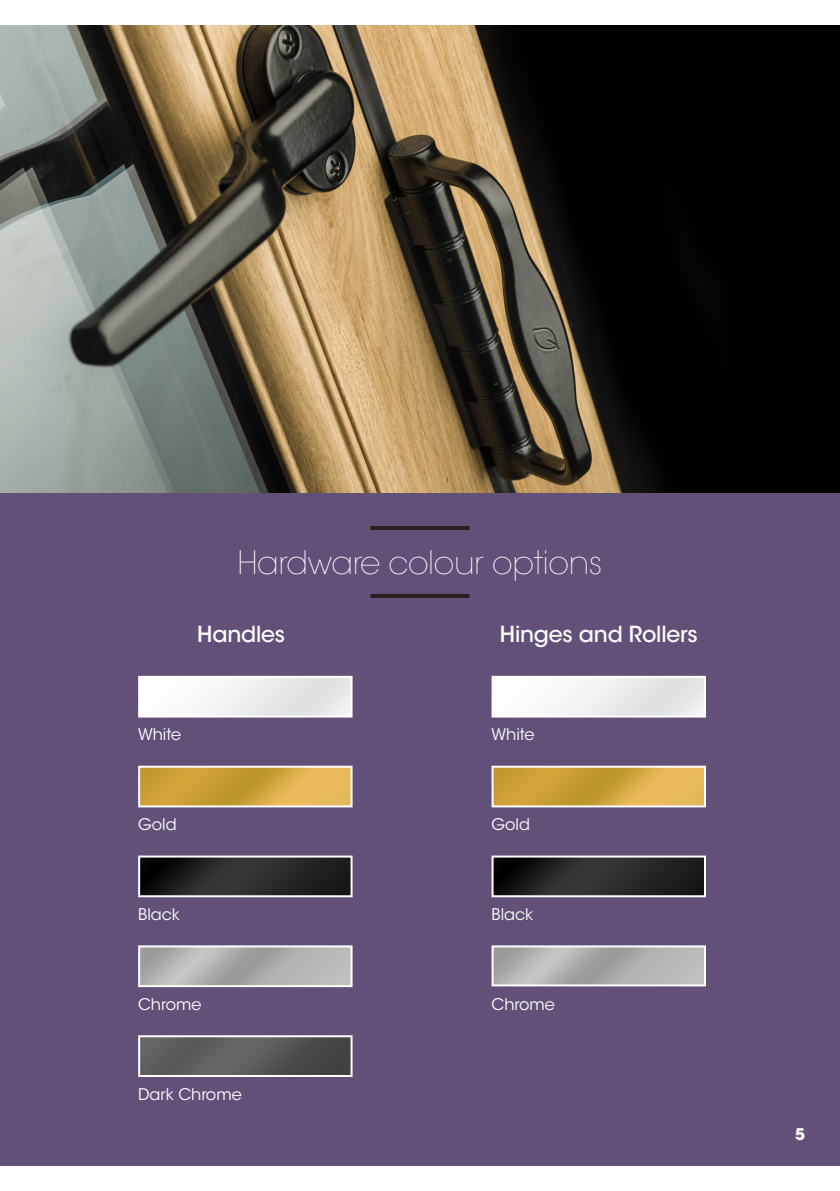
<style>
.page{position:relative;width:840px;height:1191px;background:#fff}
.page>*{position:absolute;margin:0;border:0;box-sizing:border-box;transform-origin:0 0}
.t1{font:200 32px "ITC Avant Garde Std";letter-spacing:-.01em;color:#fff}
.t2{font:500 22px "ITC Avant Garde Std";letter-spacing:-.01em;color:#fff}
.t3{font:16px "ITC Avant Garde Std";color:#fff}
.Main_Text{font:700 16px "ITC Avant Garde Pro";color:#fff}
</style>
<div class="page">
<img style="left:0;top:25px;width:839px;height:469px">
<div style="left:0;top:494px;width:839px;height:697px;background:#615179"></div>
<img style="left:141px;top:948px;width:208px;height:36px">
<div style="left:138px;top:945px;width:214px;height:42px;border:2px solid #fff"></div>
<div style="left:138px;top:855px;width:214px;height:42px;border:2px solid #fff"></div>
<img style="left:141px;top:768px;width:208px;height:36px">
<div style="left:138px;top:765px;width:214px;height:42px;border:2px solid #fff"></div>
<hr style="left:370px;top:526px;width:99px;height:4px;background:#252020">
<hr style="left:370px;top:594px;width:99px;height:4px;background:#252020">
<div style="left:0;top:1166px;width:839px;height:25px;background:#fff"></div>
<img style="left:494px;top:948px;width:208px;height:35px">
<div style="left:491px;top:945px;width:214px;height:41px;border:2px solid #fff"></div>
<div style="left:491px;top:855px;width:214px;height:42px;border:2px solid #fff"></div>
<img style="left:494px;top:768px;width:208px;height:36px">
<div style="left:491px;top:765px;width:214px;height:42px;border:2px solid #fff"></div>
<img style="left:494px;top:679px;width:208px;height:35px">
<div style="left:491px;top:676px;width:214px;height:41px;border:2px solid #fff"></div>
<img style="left:141px;top:679px;width:208px;height:35px">
<div style="left:138px;top:676px;width:214px;height:41px;border:2px solid #fff"></div>
<img style="left:141px;top:1038px;width:208px;height:36px">
<div style="left:138px;top:1035px;width:214px;height:42px;border:2px solid #fff"></div>
<p class="t1" style="left:237px;top:543px;width:366px">Hardware colour options</p>
<p class="t2" style="left:197px;top:620px;width:89px">Handles</p>
<p class="t2" style="left:499px;top:620px;width:199px">Hinges and Rollers</p>
<p class="t3" style="left:138px;top:724px;width:44px">White</p>
<p class="t3" style="left:491px;top:724px;width:44px">White</p>
<p class="t3" style="left:138px;top:814px;width:40px">Gold</p>
<p class="t3" style="left:491px;top:814px;width:40px">Gold</p>
<p class="t3" style="left:138px;top:904px;width:43px">Black</p>
<p class="t3" style="left:491px;top:904px;width:43px">Black</p>
<p class="t3" style="left:138px;top:994px;width:65px">Chrome</p>
<p class="t3" style="left:491px;top:994px;width:65px">Chrome</p>
<p class="t3" style="left:138px;top:1084px;width:105px">Dark Chrome</p>
<p class="Main_Text" style="left:794px;top:1123px;width:11px">5</p>
</div>
